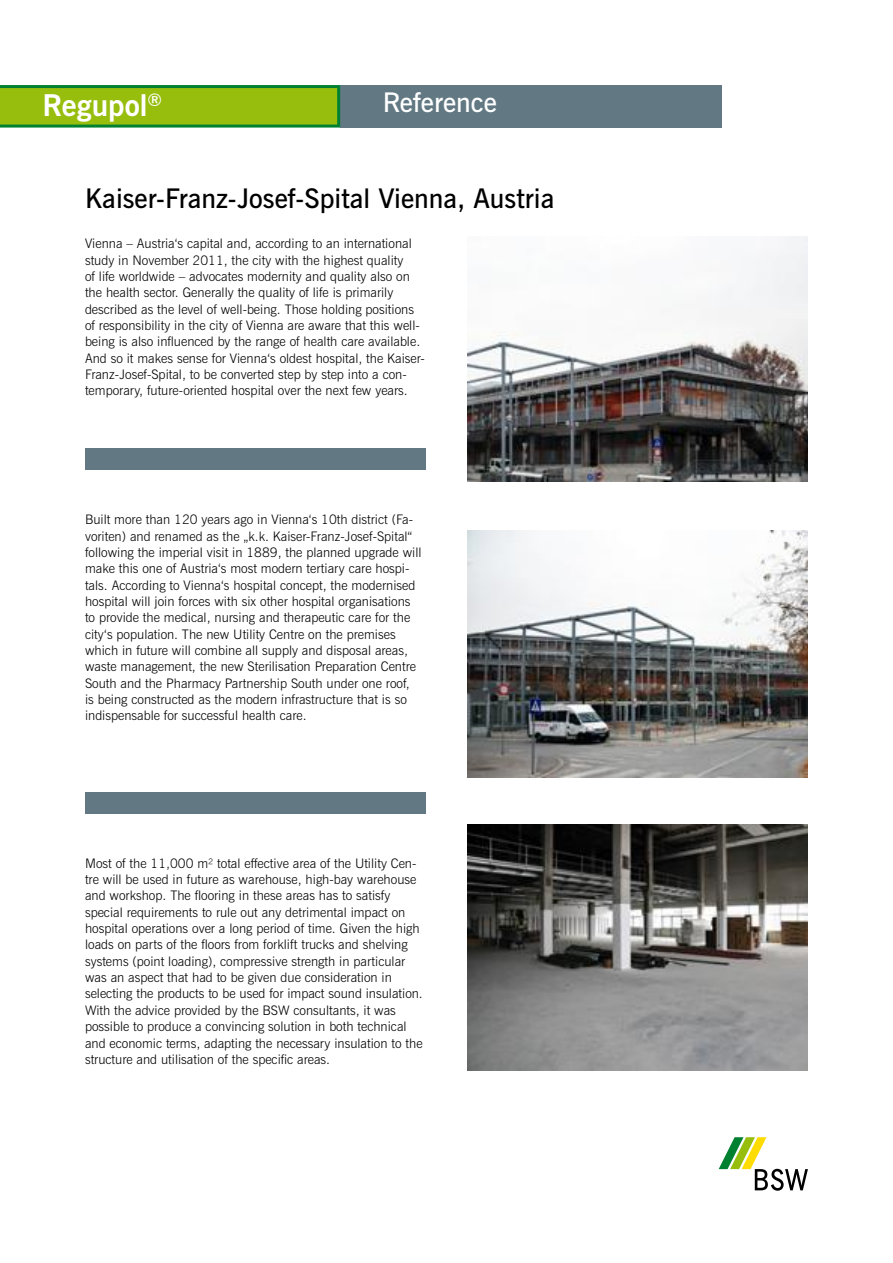
<style>
.page{position:relative;width:893px;height:1263px;background:#fff}
.page>*{position:absolute;margin:0;border:0;box-sizing:border-box;transform-origin:0 0}
.t1{font:700 30px "News Gothic BT";color:#fff}
.t2{font:600 27px "News Gothic BT";color:#000}
.t3{font:600 27px "News Gothic BT";color:#fff}
.t4{font:300 13.2px/16.4px "News Gothic BT";color:#000}
</style>
<div class="page">
<div style="left:340px;top:85px;width:382px;height:43px;background:#627984"></div>
<svg style="left:0;top:85px;width:340px;height:43px;background:#81b514"></svg>
<svg style="left:719px;top:1137px;width:89px;height:54px"></svg>
<div style="left:85px;top:449px;width:340px;height:21px;background:#627984"></div>
<div style="left:85px;top:792px;width:340px;height:21px;background:#627984"></div>
<img style="left:468px;top:236px;width:340px;height:245px">
<img style="left:468px;top:530px;width:340px;height:248px">
<img style="left:468px;top:825px;width:340px;height:245px">
<h1 class="t1" style="left:43px;top:87px;width:121px">Regupol<sup>®</sup></h1>
<h2 class="t3" style="left:383px;top:86px;width:116px">Reference</h2>
<h2 class="t2" style="left:85px;top:182px;width:471px">Kaiser-Franz-Josef-Spital Vienna, Austria</h2>
<p class="t4" style="left:85px;top:235px;width:341px">Vienna – Austria‘s capital and, according to an international study in November 2011, the city with the highest quality<br>of life worldwide – advocates modernity and quality also on the health sector. Generally the quality of life is primarily described as the level of well-being. Those holding positions of responsibility in the city of Vienna are aware that this well&shy;being is also influenced by the range of health care available.<br>And so it makes sense for Vienna‘s oldest hospital, the Kaiser-Franz-Josef-Spital, to be converted step by step into a con&shy;temporary, future-oriented hospital over the next few years.</p>
<p class="t4" style="left:85px;top:511px;width:338px">Built more than 120 years ago in Vienna‘s 10th district (Fa&shy;voriten) and renamed as the „k.k. Kaiser-Franz-Josef-Spital“ following the imperial visit in 1889, the planned upgrade will make this one of Austria‘s most modern tertiary care hospi&shy;tals. According to Vienna‘s hospital concept, the modernised hospital will join forces with six other hospital organisations to provide the medical, nursing and therapeutic care for the city‘s population. The new Utility Centre on the premises which in future will combine all supply and disposal areas, waste management, the new Sterilisation Preparation Centre South and the Pharmacy Partnership South under one roof, is being constructed as the modern infrastructure that is so indispensable for successful health care.</p>
<p class="t4" style="left:85px;top:855px;width:339px">Most of the 11,000 m² total effective area of the Utility Cen&shy;tre will be used in future as warehouse, high-bay warehouse and workshop. The flooring in these areas has to satisfy special requirements to rule out any detrimental impact on hospital operations over a long period of time. Given the high loads on parts of the floors from forklift trucks and shelving systems (point loading), compressive strength in particular was an aspect that had to be given due consideration in selecting the products to be used for impact sound insulation.<br>With the advice provided by the BSW consultants, it was possible to produce a convincing solution in both technical and economic terms, adapting the necessary insulation to the structure and utilisation of the specific areas.</p>
</div>
